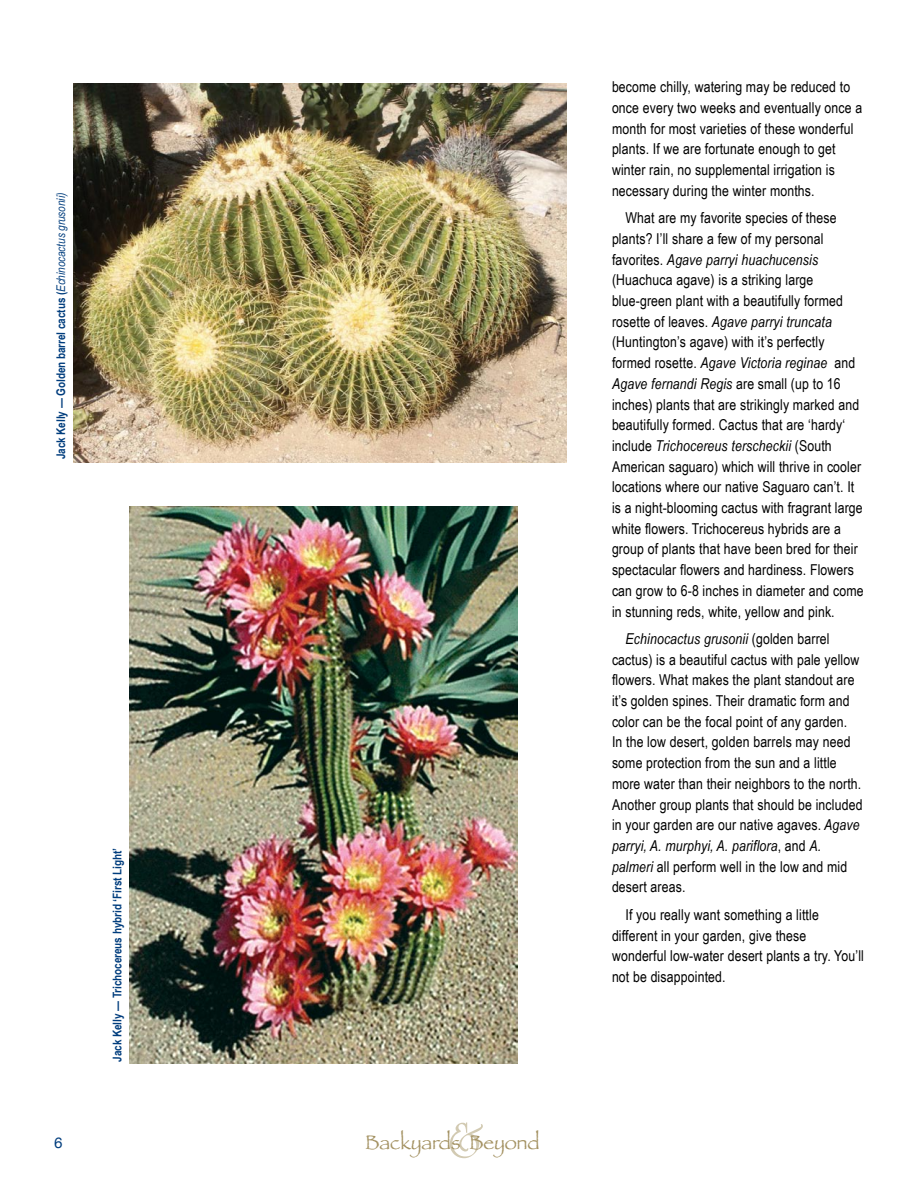
<style>
.page{position:relative;width:918px;height:1188px;background:#fff}
.page>*{position:absolute;margin:0;border:0;box-sizing:border-box;transform-origin:0 0}
.t1{font:67.2px "University";color:#d2cab2}
.t2{font:20.25px "Papyrus";letter-spacing:-.01em;color:#a39161}
.t3{font:15px/20.7px "Arial Narrow";letter-spacing:.01em;color:#000}
.t4{font:700 12px "Arial Narrow";color:#003d7d}
.s1{font-weight:400;font-style:italic}
.s2{font-style:italic}
</style>
<div class="page">
<img style="left:74px;top:83px;width:493px;height:379px">
<img style="left:129px;top:506px;width:388px;height:558px">
<p class="t4" style="left:54px;top:459px;width:268px;rotate:-90deg">Jack Kelly — Golden barrel cactus (<span class="s1">Echinocactus grusonii)</span></p>
<p class="t4" style="left:110px;top:1062px;width:216px;rotate:-90deg">Jack Kelly — Trichocereus hybrid ‘First Light’</p>
<h1 class="t1" style="left:448px;top:1090px;width:36px">&amp;</h1>
<h2 class="t2" style="left:365px;top:1130px;width:176px">Backyards Beyond</h2>
<p class="t3" style="left:612px;top:77px;width:252px">become chilly, watering may be reduced to once every two weeks and eventually once a month for most varieties of these wonderful plants. If we are fortunate enough to get winter rain, no supplemental irrigation is necessary during the winter months.</p>
<p class="t3" style="left:612px;top:208px;width:253px;text-indent:14px">What are my favorite species of these plants? I’ll share a few of my personal favorites. <span class="s2">Agave parryi huachucensis </span>(Huachuca agave) is a striking large blue-green plant with a beautifully formed rosette of leaves. <span class="s2">Agave parryi truncata </span>(Huntington’s agave) with it’s perfectly formed rosette. <span class="s2">Agave Victoria reginae</span> and <span class="s2">Agave fernandi Regis</span> are small (up to 16 inches) plants that are strikingly marked and beautifully formed. Cactus that are ‘hardy‘ include <span class="s2">Trichocereus terscheckii</span> (South American saguaro) which will thrive in cooler locations where our native Saguaro can’t. It is a night-blooming cactus with fragrant large white flowers. Trichocereus hybrids are a group of plants that have been bred for their spectacular flowers and hardiness. Flowers can grow to 6-8 inches in diameter and come in stunning reds, white, yellow and pink.</p>
<p class="t3" style="left:612px;top:628px;width:252px;text-indent:14px"><span class="s2">Echinocactus grusonii</span> (golden barrel cactus) is a beautiful cactus with pale yellow flowers. What makes the plant standout are it’s golden spines. Their dramatic form and color can be the focal point of any garden.<br>In the low desert, golden barrels may need some protection from the sun and a little more water than their neighbors to the north.<br>Another group plants that should be included in your garden are our native agaves. <span class="s2">Agave parryi, A. murphyi, A. pariflora</span>, and <span class="s2">A. palmeri</span> all perform well in the low and mid desert areas.</p>
<p class="t3" style="left:612px;top:904px;width:253px;text-indent:14px">If you really want something a little different in your garden, give these wonderful low-water desert plants a try. You’ll not be disappointed.</p>
</div>
